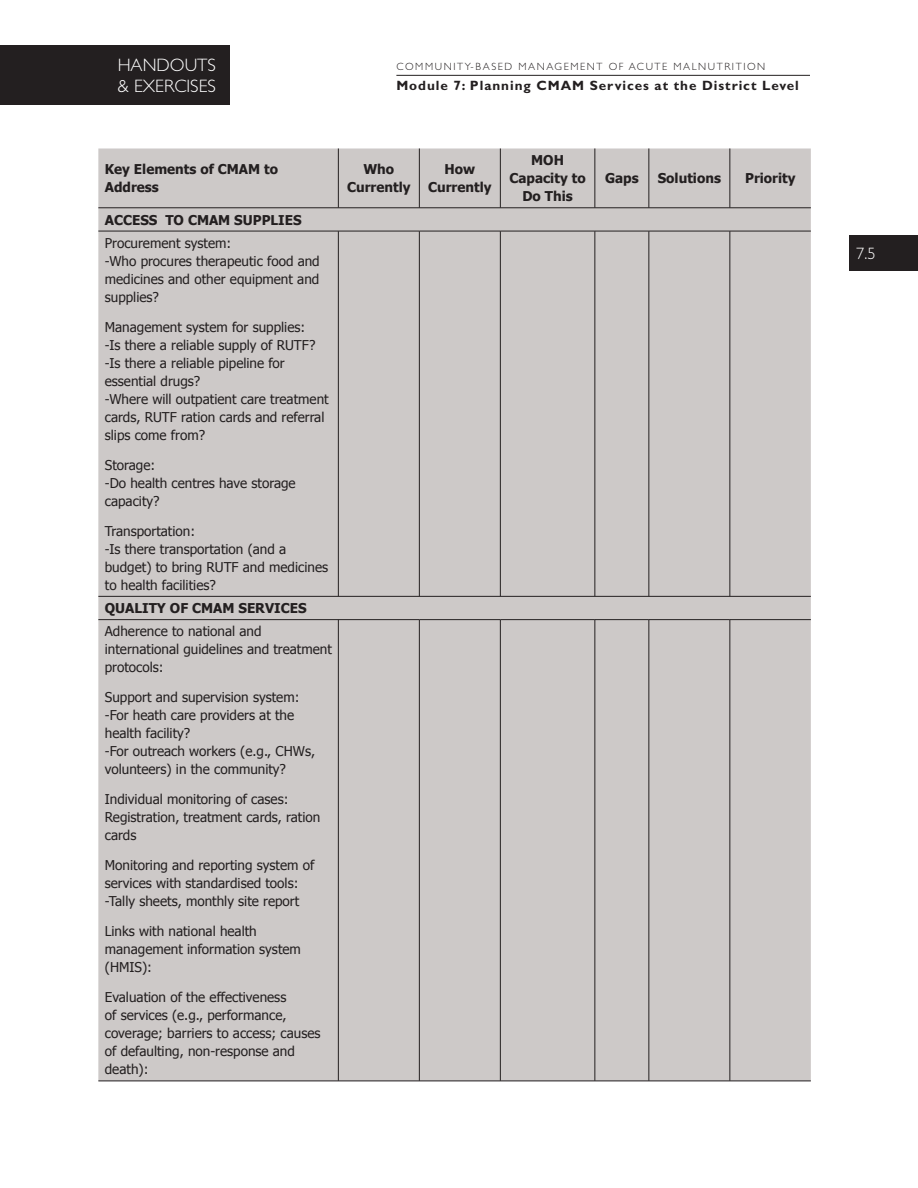
<style>
.page{position:relative;width:918px;height:1188px;background:#fff}
.page>*{position:absolute;margin:0;border:0;box-sizing:border-box;transform-origin:0 0}
.t1{font:300 18px/21px "Gill Sans";color:#fff}
.t2{font:300 16.5px "Gill Sans";color:#fff}
.t3{font:13.5px/18px "Tahoma";color:#231f20}
.t4{font:700 13.5px/18px "Tahoma";color:#231f20;text-align:center}
.t5{font:700 13.5px "Gill Sans";letter-spacing:.07em;color:#231f20}
.t6{font:300 10.5px "Gill Sans";letter-spacing:.15em;color:#231f20}
</style>
<div class="page">
<div style="left:0;top:45px;width:230px;height:60px;background:#231f20"></div>
<div style="left:98px;top:148px;width:713px;height:933px;background:#cdc9c8"></div>
<hr style="left:98px;top:231px;width:321px;height:1px;background:#231f20">
<hr style="left:338px;top:231px;width:1px;height:365px;background:#231f20">
<hr style="left:419px;top:231px;width:81px;height:1px;background:#231f20">
<hr style="left:419px;top:231px;width:1px;height:365px;background:#231f20">
<hr style="left:500px;top:231px;width:95px;height:1px;background:#231f20">
<hr style="left:500px;top:231px;width:1px;height:365px;background:#231f20">
<hr style="left:595px;top:231px;width:54px;height:1px;background:#231f20">
<hr style="left:595px;top:231px;width:1px;height:365px;background:#231f20">
<hr style="left:649px;top:231px;width:81px;height:1px;background:#231f20">
<hr style="left:649px;top:231px;width:1px;height:365px;background:#231f20">
<hr style="left:730px;top:231px;width:81px;height:1px;background:#231f20">
<hr style="left:730px;top:231px;width:1px;height:365px;background:#231f20">
<hr style="left:98px;top:596px;width:713px;height:1px;background:#231f20">
<hr style="left:98px;top:619px;width:321px;height:1px;background:#231f20">
<hr style="left:338px;top:620px;width:1px;height:461px;background:#231f20">
<hr style="left:419px;top:619px;width:81px;height:1px;background:#231f20">
<hr style="left:419px;top:620px;width:1px;height:461px;background:#231f20">
<hr style="left:500px;top:619px;width:95px;height:1px;background:#231f20">
<hr style="left:500px;top:620px;width:1px;height:461px;background:#231f20">
<hr style="left:595px;top:619px;width:54px;height:1px;background:#231f20">
<hr style="left:595px;top:620px;width:1px;height:461px;background:#231f20">
<hr style="left:649px;top:619px;width:81px;height:1px;background:#231f20">
<hr style="left:649px;top:620px;width:1px;height:461px;background:#231f20">
<hr style="left:730px;top:619px;width:81px;height:1px;background:#231f20">
<hr style="left:730px;top:620px;width:1px;height:461px;background:#231f20">
<hr style="left:98px;top:1081px;width:713px;height:1px;background:#231f20">
<hr style="left:338px;top:148px;width:1px;height:60px;background:#231f20">
<hr style="left:419px;top:148px;width:1px;height:60px;background:#231f20">
<hr style="left:500px;top:148px;width:1px;height:60px;background:#231f20">
<hr style="left:595px;top:148px;width:1px;height:60px;background:#231f20">
<hr style="left:649px;top:148px;width:1px;height:60px;background:#231f20">
<hr style="left:730px;top:148px;width:1px;height:60px;background:#231f20">
<hr style="left:98px;top:208px;width:713px;height:1px;background:#231f20">
<div style="left:849px;top:235px;width:69px;height:35px;background:#231f20"></div>
<hr style="left:396px;top:75px;width:414px;height:1px;background:#231f20">
<h1 class="t1" style="left:118px;top:55px;width:100px">HANDOUTS &amp; EXERCISES</h1>
<p class="t6" style="left:396px;top:60px;width:371px">COMMUNITY-BASED MANAGEMENT OF ACUTE MALNUTRITION</p>
<p class="t5" style="left:396px;top:77px;width:404px">Module 7: Planning CMAM Services at the District Level</p>
<p class="t4" style="left:105px;top:160px;width:175px;text-align:left">Key Elements of CMAM to<br>Address</p>
<p class="t4" style="left:347px;top:160px;width:65px">Who<br>Currently</p>
<p class="t4" style="left:428px;top:160px;width:65px">How<br>Currently</p>
<p class="t4" style="left:510px;top:151px;width:78px">MOH<br>Capacity to<br>Do This</p>
<p class="t4" style="left:105px;top:210px;width:198px">ACCESS TO CMAM SUPPLIES</p>
<p class="t3" style="left:105px;top:233px;width:216px">Procurement system:<br>-Who procures therapeutic food and medicines and other equipment and supplies?</p>
<p class="t3" style="left:105px;top:317px;width:225px">Management system for supplies:<br>-Is there a reliable supply of RUTF? -Is there a reliable pipeline for essential drugs?<br>-Where will outpatient care treatment cards, RUTF ration cards and referral slips come from?</p>
<p class="t3" style="left:105px;top:455px;width:192px">Storage:<br>-Do health centres have storage capacity?</p>
<p class="t3" style="left:105px;top:521px;width:225px">Transportation:<br>-Is there transportation (and a budget) to bring RUTF and medicines to health facilities?</p>
<p class="t4" style="left:105px;top:598px;width:203px">QUALITY OF CMAM SERVICES</p>
<p class="t3" style="left:105px;top:622px;width:229px">Adherence to national and international guidelines and treatment protocols:</p>
<p class="t3" style="left:105px;top:688px;width:212px">Support and supervision system: -For heath care providers at the health facility?<br>-For outreach workers (e.g., CHWs, volunteers) in the community?</p>
<p class="t3" style="left:105px;top:790px;width:217px">Individual monitoring of cases:<br>Registration, treatment cards, ration cards</p>
<p class="t3" style="left:105px;top:856px;width:211px">Monitoring and reporting system of services with standardised tools: -Tally sheets, monthly site report</p>
<p class="t3" style="left:105px;top:922px;width:198px">Links with national health management information system (HMIS):</p>
<p class="t3" style="left:105px;top:988px;width:217px">Evaluation of the effectiveness<br>of services (e.g., performance, coverage; barriers to access; causes of defaulting, non-response and death):</p>
<p class="t4" style="left:605px;top:169px;width:35px">Gaps</p>
<p class="t4" style="left:658px;top:169px;width:65px">Solutions</p>
<p class="t4" style="left:745px;top:169px;width:52px">Priority</p>
<p class="t2" style="left:856px;top:244px;width:21px">7.5</p>
</div>
